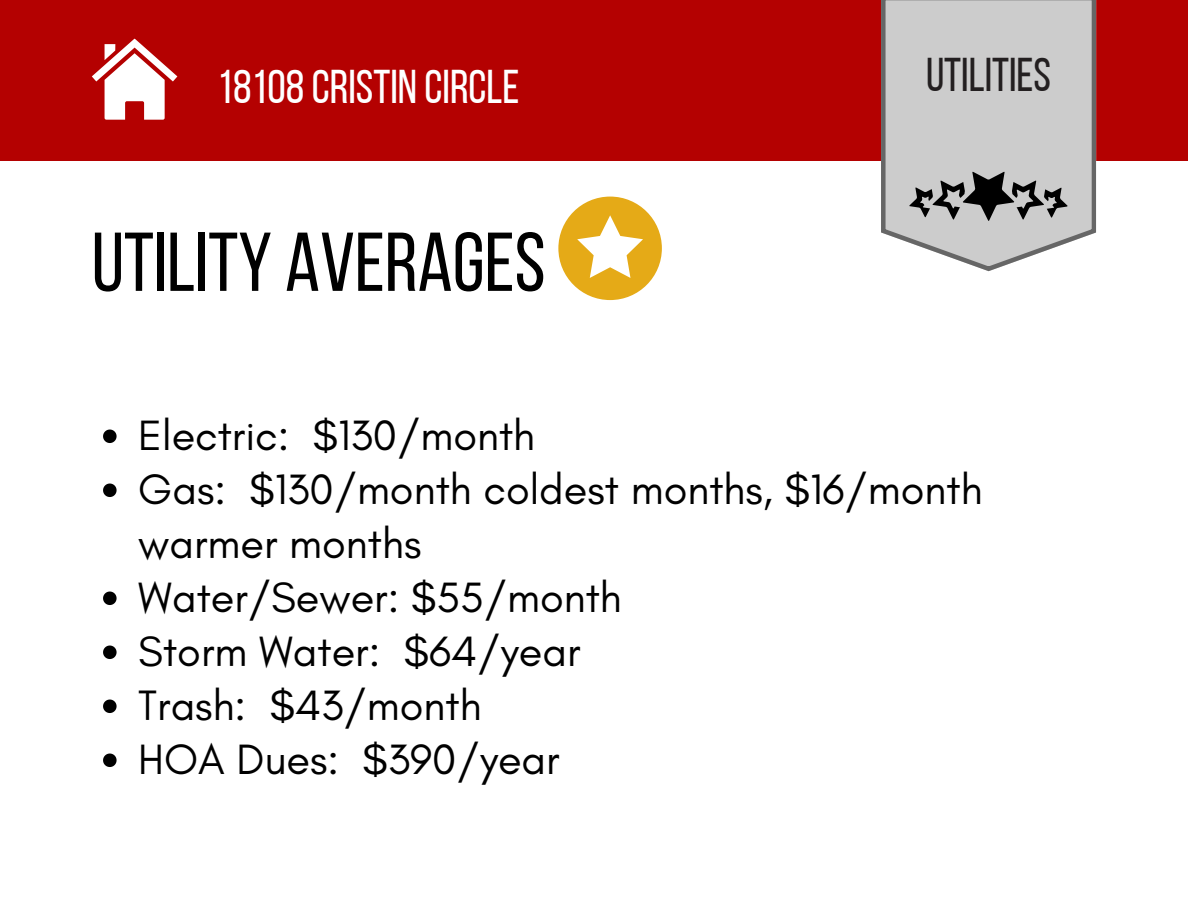
<style>
.page{position:relative;width:1188px;height:918px;background:#fff}
.page>*{position:absolute;margin:0;border:0;box-sizing:border-box;transform-origin:0 0}
.t1{font:83.25px "Bebas Neue";color:#000}
.t2{font:47.25px "Bebas Neue";color:#fff}
.t3{font:47.25px "Bebas Neue";color:#231f20}
.t4{font:43.2px/54px "Glacial Indifference";color:#000}
</style>
<div class="page">
<div style="left:0;top:0;width:1188px;height:160px;background:#b40101"></div>
<svg style="left:92px;top:39px;width:85px;height:81px"></svg>
<svg style="left:881px;top:0;width:215px;height:271px;background:#c9c9c9"></svg>
<svg style="left:909px;top:172px;width:159px;height:49px;background:#8a8a8a"></svg>
<div style="left:558px;top:197px;width:104px;height:103px;background:#e5aa17;border-radius:50%"></div>
<svg style="left:577px;top:215px;width:66px;height:63px"></svg>
<svg style="left:103px;top:430px;width:14px;height:13px"></svg>
<svg style="left:103px;top:484px;width:14px;height:13px"></svg>
<svg style="left:103px;top:592px;width:14px;height:13px"></svg>
<svg style="left:103px;top:646px;width:14px;height:13px"></svg>
<svg style="left:103px;top:700px;width:14px;height:13px"></svg>
<svg style="left:103px;top:754px;width:14px;height:13px"></svg>
<h1 class="t2" style="left:217px;top:68px;width:304px">18108 CRISTIN CIRCLE</h1>
<p class="t3" style="left:926px;top:56px;width:127px">UTILITIES</p>
<p class="t1" style="left:92px;top:228px;width:455px">UTILITY AVERAGES</p>
<p class="t4" style="left:138px;top:408px;width:399px">Electric: $130/month</p>
<p class="t4" style="left:138px;top:462px;width:846px">Gas: $130/month coldest months, $16/month warmer months</p>
<p class="t4" style="left:138px;top:570px;width:485px">Water/Sewer: $55/month</p>
<p class="t4" style="left:138px;top:624px;width:444px">Storm Water: $64/year</p>
<p class="t4" style="left:138px;top:678px;width:345px">Trash: $43/month</p>
<p class="t4" style="left:138px;top:732px;width:423px">HOA Dues: $390/year</p>
</div>
